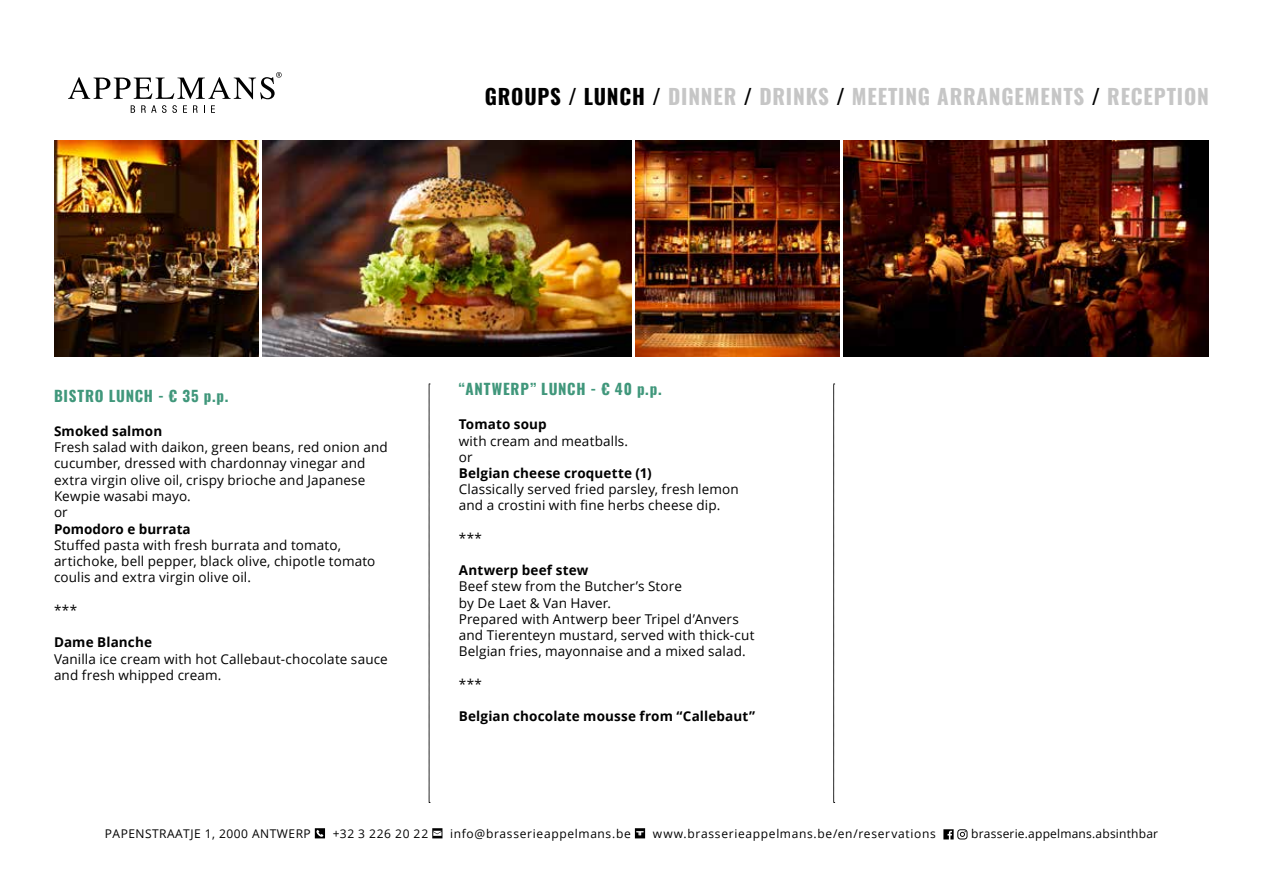
<style>
.page{position:relative;width:1263px;height:893px;background:#fff}
.page>*{position:absolute;margin:0;border:0;box-sizing:border-box;transform-origin:0 0}
.t1{font:700 21px "Oswald";letter-spacing:.04em;color:#c6c6c6}
.t2{font:700 15px "Oswald";letter-spacing:.055em;color:#40977b}
.t3{font:13.5px/16.2px "Open Sans";letter-spacing:.01em;color:#000}
.t4{font:700 13.5px "Open Sans";letter-spacing:.01em;color:#000}
.t5{font:12px "Open Sans";letter-spacing:.05em;color:#000}
.t6{font:12px "Open Sans";letter-spacing:.015em;color:#000}
.s1{color:#000}
</style>
<div class="page">
<svg style="left:315px;top:828px;width:10px;height:10px"></svg>
<svg style="left:432px;top:828px;width:10px;height:10px"></svg>
<svg style="left:635px;top:828px;width:10px;height:10px"></svg>
<svg style="left:943px;top:829px;width:24px;height:10px"></svg>
<svg style="left:429px;top:384px;width:1px;height:419px"></svg>
<svg style="left:833px;top:384px;width:2px;height:419px"></svg>
<svg style="left:68px;top:72px;width:214px;height:27px"></svg>
<svg style="left:131px;top:105px;width:4px;height:8px"></svg>
<svg style="left:141px;top:105px;width:36px;height:8px"></svg>
<svg style="left:183px;top:105px;width:4px;height:8px"></svg>
<svg style="left:193px;top:105px;width:5px;height:8px"></svg>
<svg style="left:211px;top:105px;width:4px;height:8px"></svg>
<img style="left:54px;top:140px;width:204px;height:216px">
<img style="left:635px;top:140px;width:205px;height:216px">
<img style="left:262px;top:140px;width:369px;height:216px">
<img style="left:844px;top:140px;width:365px;height:216px">
<h1 class="t1" style="left:485px;top:85px;width:726px"><span class="s1">GROUPS / LUNCH /</span> DINNER <span class="s1">/</span> DRINKS <span class="s1">/</span> MEETING ARRANGEMENTS <span class="s1">/</span> RECEPTION</h1>
<p class="t2" style="left:54px;top:388px;width:176px">BISTRO LUNCH - € 35 p.p.</p>
<p class="t4" style="left:54px;top:422px;width:110px">Smoked salmon</p>
<p class="t3" style="left:54px;top:439px;width:335px">Fresh salad with daikon, green beans, red onion and cucumber, dressed with chardonnay vinegar and extra virgin olive oil, crispy brioche and Japanese Kewpie wasabi mayo.<br>or</p>
<p class="t4" style="left:54px;top:519px;width:138px">Pomodoro e burrata</p>
<p class="t3" style="left:54px;top:537px;width:323px">Stuffed pasta with fresh burrata and tomato, artichoke, bell pepper, black olive, chipotle tomato coulis and extra virgin olive oil.</p>
<p class="t3" style="left:54px;top:601px;width:25px">***</p>
<p class="t4" style="left:54px;top:633px;width:100px">Dame Blanche</p>
<p class="t3" style="left:54px;top:650px;width:335px">Vanilla ice cream with hot Callebaut-chocolate sauce and fresh whipped cream.</p>
<p class="t2" style="left:459px;top:381px;width:204px">“ANTWERP” LUNCH - € 40 p.p.</p>
<p class="t4" style="left:459px;top:415px;width:89px">Tomato soup</p>
<p class="t3" style="left:459px;top:432px;width:171px">with cream and meatballs. or</p>
<p class="t4" style="left:459px;top:464px;width:195px">Belgian cheese croquette (1)</p>
<p class="t3" style="left:459px;top:481px;width:281px">Classically served fried parsley, fresh lemon and a crostini with fine herbs cheese dip.</p>
<p class="t3" style="left:459px;top:529px;width:25px">***</p>
<p class="t4" style="left:459px;top:561px;width:131px">Antwerp beef stew</p>
<p class="t3" style="left:459px;top:578px;width:297px">Beef stew from the Butcher’s Store<br>by De Laet &amp; Van Haver.<br>Prepared with Antwerp beer Tripel d’Anvers and Tierenteyn mustard, served with thick-cut Belgian fries, mayonnaise and a mixed salad.</p>
<p class="t3" style="left:459px;top:675px;width:25px">***</p>
<p class="t4" style="left:459px;top:707px;width:298px">Belgian chocolate mousse from “Callebaut”</p>
<p class="t5" style="left:105px;top:826px;width:207px">PAPENSTRAATJE 1, 2000 ANTWERP</p>
<p class="t5" style="left:333px;top:826px;width:97px">+32 3 226 20 22</p>
<p class="t5" style="left:450px;top:826px;width:182px">info@brasserieappelmans.be</p>
<p class="t5" style="left:653px;top:826px;width:284px">www.brasserieappelmans.be/en/reservations</p>
<p class="t6" style="left:971px;top:826px;width:188px">brasserie.appelmans.absinthbar</p>
</div>
